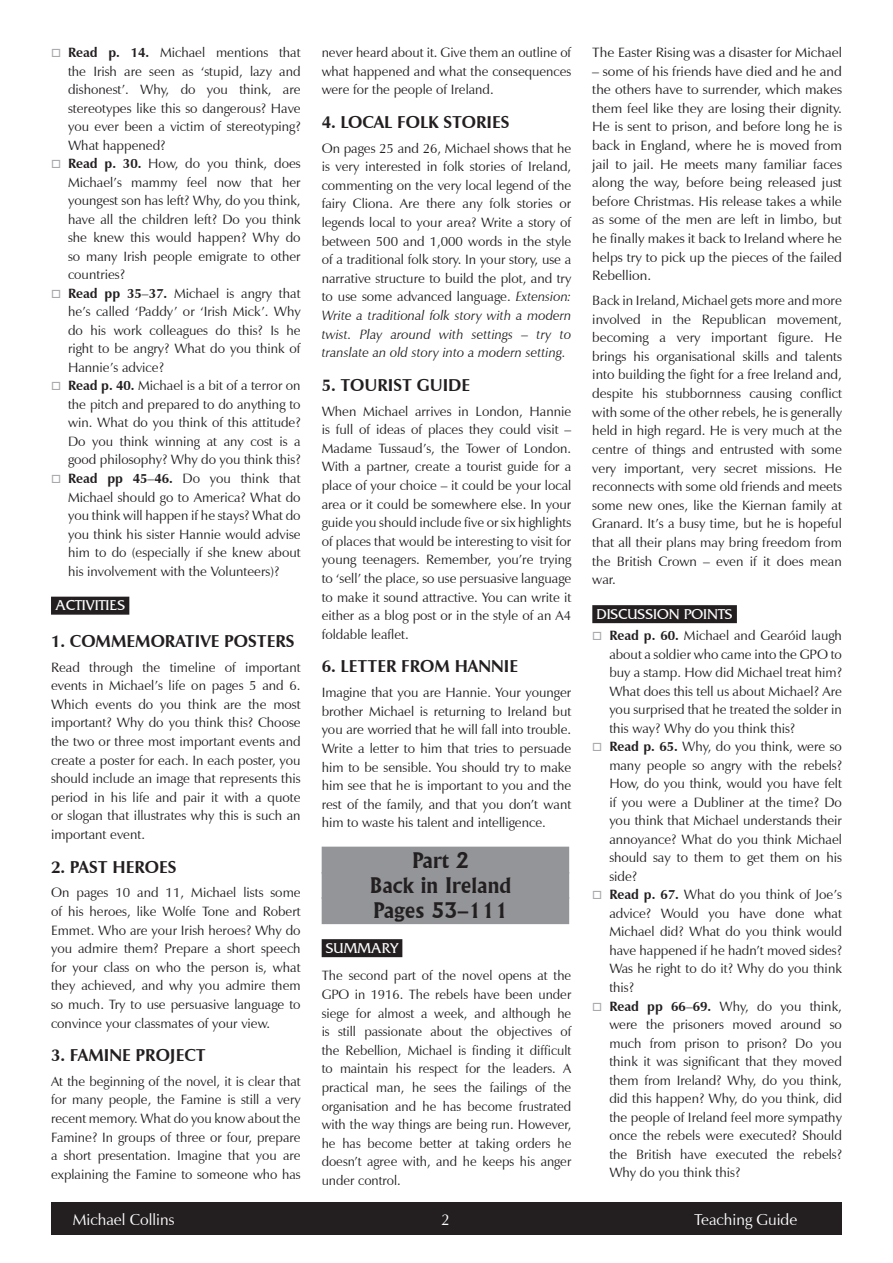
<style>
.page{position:relative;width:893px;height:1263px;background:#fff}
.page>*{position:absolute;margin:0;border:0;box-sizing:border-box;transform-origin:0 0}
.UNITS{font:700 21px/25.2px "Flareserif 821 BT";color:#231f20;text-align:center}
.activities{font:700 17.25px "Zapf Humanist 601 BT";color:#231f20}
.Z_FOOTER{font:15.75px "Zapf Humanist 601 BT";color:#fff}
.SUBHEADING{font:15px "France Plain";color:#fff}
.Body_Text{font:13.5px/18.6px "Zapf Humanist 601 BT";color:#231f20;text-align:justify}
.s1{font-weight:700}
.s2{font-style:italic}
</style>
<div class="page">
<div style="left:51px;top:1202px;width:791px;height:33px;background:#231f20"></div>
<div style="left:51px;top:597px;width:78px;height:18px;background:#231f20"></div>
<div style="left:322px;top:847px;width:247px;height:27px;background:#939598"></div>
<div style="left:322px;top:872px;width:247px;height:27px;background:#939598"></div>
<div style="left:322px;top:897px;width:247px;height:27px;background:#939598"></div>
<div style="left:322px;top:939px;width:80px;height:18px;background:#231f20"></div>
<div style="left:592px;top:605px;width:145px;height:18px;background:#231f20"></div>
<p class="Body_Text" style="left:68px;top:43px;width:234px"><span class="s1">Read p. 14.</span> Michael mentions that the Irish are seen as ‘stupid, lazy and dishonest’. Why, do you think, are stereotypes like this so dangerous? Have you ever been a victim of stereotyping?<br>What happened?</p>
<p class="Body_Text" style="left:68px;top:154px;width:234px"><span class="s1">Read p. 30.</span> How, do you think, does Michael’s mammy feel now that her youngest son has left? Why, do you think, have all the children left? Do you think she knew this would happen? Why do so many Irish people emigrate to other countries?</p>
<p class="Body_Text" style="left:68px;top:284px;width:234px"><span class="s1">Read pp 35</span>–<span class="s1">37.</span> Michael is angry that he’s called ‘Paddy’ or ‘Irish Mick’. Why do his work colleagues do this? Is he right to be angry? What do you think of Hannie’s advice?</p>
<p class="Body_Text" style="left:68px;top:376px;width:234px"><span class="s1">Read p. 40.</span> Michael is a bit of a terror on the pitch and prepared to do anything to win. What do you think of this attitude?<br>Do you think winning at any cost is a good philosophy? Why do you think this?</p>
<p class="Body_Text" style="left:68px;top:469px;width:234px"><span class="s1">Read pp 45</span>–<span class="s1">46.</span> Do you think that Michael should go to America? What do you think will happen if he stays? What do you think his sister Hannie would advise him to do (especially if she knew about his involvement with the Volunteers)?</p>
<p class="SUBHEADING" style="left:55px;top:597px;width:71px">ACTIVITIES</p>
<p class="activities" style="left:51px;top:630px;width:245px">1. COMMEMORATIVE POSTERS</p>
<p class="Body_Text" style="left:51px;top:657px;width:251px">Read through the timeline of important events in Michael’s life on pages 5 and 6.<br>Which events do you think are the most important? Why do you think this? Choose the two or three most important events and create a poster for each. In each poster, you should include an image that represents this period in his life and pair it with a quote or slogan that illustrates why this is such an important event.</p>
<p class="activities" style="left:51px;top:856px;width:127px">2. PAST HEROES</p>
<p class="Body_Text" style="left:51px;top:883px;width:251px">On pages 10 and 11, Michael lists some of his heroes, like Wolfe Tone and Robert Emmet. Who are your Irish heroes? Why do you admire them? Prepare a short speech for your class on who the person is, what they achieved, and why you admire them so much. Try to use persuasive language to convince your classmates of your view.</p>
<p class="activities" style="left:51px;top:1044px;width:156px">3. FAMINE PROJECT</p>
<p class="Body_Text" style="left:51px;top:1072px;width:251px">At the beginning of the novel, it is clear that for many people, the Famine is still a very recent memory. What do you know about the Famine? In groups of three or four, prepare a short presentation. Imagine that you are explaining the Famine to someone who has</p>
<p class="Body_Text" style="left:322px;top:43px;width:251px">never heard about it. Give them an outline of what happened and what the consequences were for the people of Ireland.</p>
<p class="activities" style="left:322px;top:111px;width:189px">4. LOCAL FOLK STORIES</p>
<p class="Body_Text" style="left:322px;top:139px;width:251px">On pages 25 and 26, Michael shows that he is very interested in folk stories of Ireland, commenting on the very local legend of the fairy Cliona. Are there any folk stories or legends local to your area? Write a story of between 500 and 1,000 words in the style of a traditional folk story. In your story, use a narrative structure to build the plot, and try to use some advanced language. <span class="s2">Extension:<br>Write a traditional folk story with a modern twist. Play around with settings – try to translate an old story into a modern setting.</span></p>
<p class="activities" style="left:322px;top:374px;width:150px">5. TOURIST GUIDE</p>
<p class="Body_Text" style="left:322px;top:402px;width:251px">When Michael arrives in London, Hannie is full of ideas of places they could visit – Madame Tussaud’s, the Tower of London.<br>With a partner, create a tourist guide for a place of your choice – it could be your local area or it could be somewhere else. In your guide you should include five or six highlights of places that would be interesting to visit for young teenagers. Remember, you’re trying to ‘sell’ the place, so use persuasive language to make it sound attractive. You can write it either as a blog post or in the style of an A4 foldable leaflet.</p>
<p class="activities" style="left:322px;top:656px;width:198px">6. LETTER FROM HANNIE</p>
<p class="Body_Text" style="left:322px;top:683px;width:251px">Imagine that you are Hannie. Your younger brother Michael is returning to Ireland but you are worried that he will fall into trouble.<br>Write a letter to him that tries to persuade him to be sensible. You should try to make him see that he is important to you and the rest of the family, and that you don’t want him to waste his talent and intelligence.</p>
<p class="UNITS" style="left:370px;top:847px;width:143px">Part 2<br>Back in Ireland<br>Pages 53–111</p>
<p class="SUBHEADING" style="left:326px;top:939px;width:74px">SUMMARY</p>
<p class="Body_Text" style="left:322px;top:966px;width:251px">The second part of the novel opens at the GPO in 1916. The rebels have been under siege for almost a week, and although he is still passionate about the objectives of the Rebellion, Michael is finding it difficult to maintain his respect for the leaders. A practical man, he sees the failings of the organisation and he has become frustrated with the way things are being run. However, he has become better at taking orders he doesn’t agree with, and he keeps his anger under control.</p>
<p class="Body_Text" style="left:592px;top:43px;width:251px">The Easter Rising was a disaster for Michael</p>
<p class="Body_Text" style="left:592px;top:62px;width:251px">– some of his friends have died and he and the others have to surrender, which makes them feel like they are losing their dignity.<br>He is sent to prison, and before long he is back in England, where he is moved from jail to jail. He meets many familiar faces along the way, before being released just before Christmas. His release takes a while as some of the men are left in limbo, but he finally makes it back to Ireland where he helps try to pick up the pieces of the failed Rebellion.</p>
<p class="Body_Text" style="left:592px;top:291px;width:251px">Back in Ireland, Michael gets more and more involved in the Republican movement, becoming a very important figure. He brings his organisational skills and talents into building the fight for a free Ireland and, despite his stubbornness causing conflict with some of the other rebels, he is generally held in high regard. He is very much at the centre of things and entrusted with some very important, very secret missions. He reconnects with some old friends and meets some new ones, like the Kiernan family at Granard. It’s a busy time, but he is hopeful that all their plans may bring freedom from the British Crown – even if it does mean war.</p>
<p class="SUBHEADING" style="left:596px;top:605px;width:138px">DISCUSSION POINTS</p>
<p class="Body_Text" style="left:609px;top:626px;width:234px"><span class="s1">Read p. 60.</span> Michael and Gearóid laugh about a soldier who came into the GPO to buy a stamp. How did Michael treat him?<br>What does this tell us about Michael? Are you surprised that he treated the solder in this way? Why do you think this?</p>
<p class="Body_Text" style="left:609px;top:737px;width:234px"><span class="s1">Read p. 65.</span> Why, do you think, were so many people so angry with the rebels?<br>How, do you think, would you have felt if you were a Dubliner at the time? Do you think that Michael understands their annoyance? What do you think Michael should say to them to get them on his side?</p>
<p class="Body_Text" style="left:609px;top:885px;width:234px"><span class="s1">Read p. 67.</span> What do you think of Joe’s advice? Would you have done what Michael did? What do you think would have happened if he hadn’t moved sides?<br>Was he right to do it? Why do you think this?</p>
<p class="Body_Text" style="left:609px;top:997px;width:234px"><span class="s1">Read pp 66</span>–<span class="s1">69.</span> Why, do you think, were the prisoners moved around so much from prison to prison? Do you think it was significant that they moved them from Ireland? Why, do you think, did this happen? Why, do you think, did the people of Ireland feel more sympathy once the rebels were executed? Should the British have executed the rebels?<br>Why do you think this?</p>
<p class="Z_FOOTER" style="left:73px;top:1210px;width:103px">Michael Collins</p>
<p class="Z_FOOTER" style="left:441px;top:1210px;width:10px">2</p>
<p class="Z_FOOTER" style="left:694px;top:1210px;width:105px">Teaching Guide</p>
</div>
